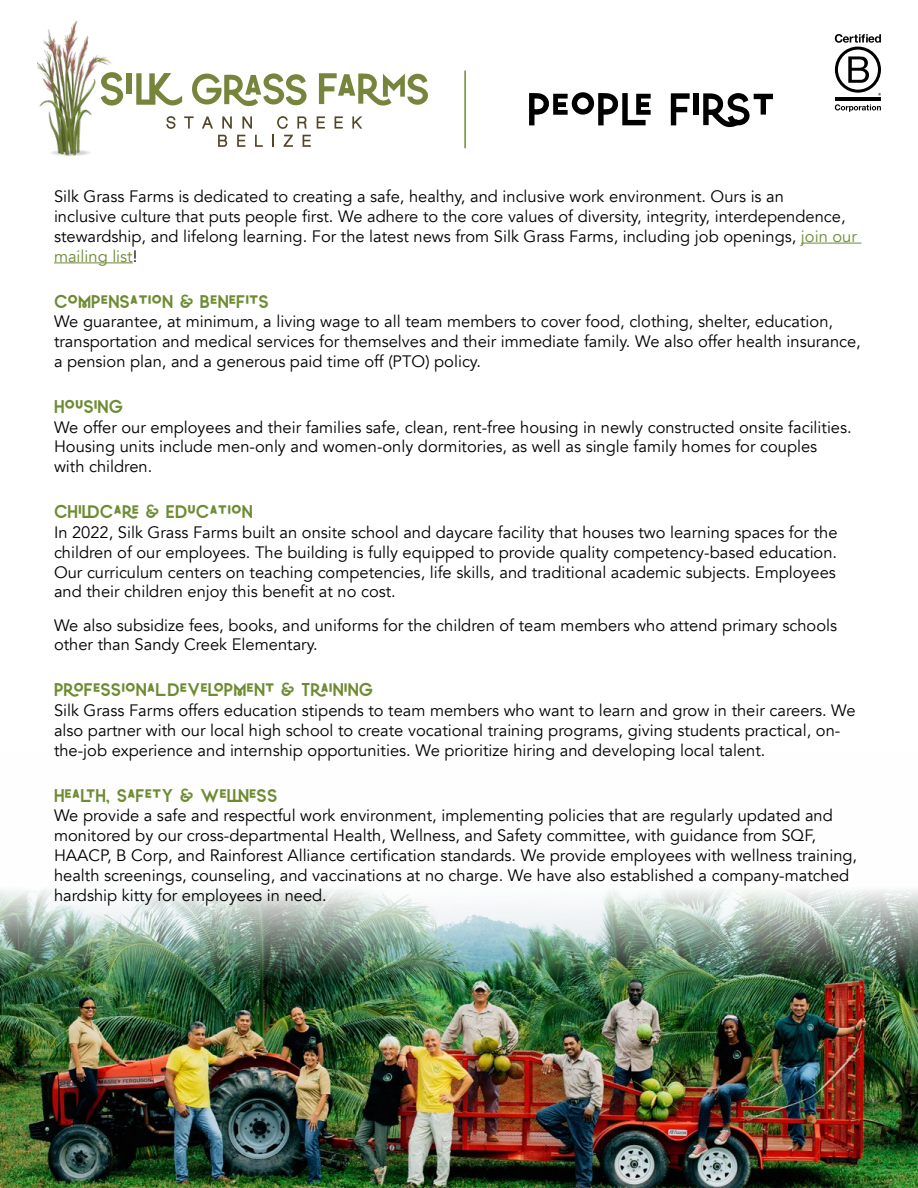
<style>
.page{position:relative;width:918px;height:1188px;background:#fff}
.page>*{position:absolute;margin:0;border:0;box-sizing:border-box;transform-origin:0 0}
.t1{font:67.5px "Quirk";color:#000}
.t2{font:27px "Quirk";color:#6d8b31}
.t3{font:16.5px/19.8px "Avenir";color:#000}
.s1{color:#6d8b31}
</style>
<div class="page">
<img style="left:0;top:890px;width:918px;height:298px">
<img style="left:38px;top:22px;width:54px;height:134px">
<svg style="left:317px;top:116px;width:8px;height:13px"></svg>
<svg style="left:335px;top:116px;width:8px;height:13px"></svg>
<svg style="left:352px;top:116px;width:10px;height:13px"></svg>
<svg style="left:92px;top:55px;width:219px;height:92px"></svg>
<svg style="left:319px;top:73px;width:109px;height:33px"></svg>
<hr style="left:464px;top:71px;width:2px;height:77px;background:#6d8b31">
<hr style="left:801px;top:243px;width:60px;height:1px;background:#6d8b31">
<hr style="left:54px;top:262px;width:79px;height:1px;background:#6d8b31">
<hr style="left:835px;top:98px;width:46px;height:3px;background:#000">
<svg style="left:835px;top:34px;width:46px;height:62px"></svg>
<svg style="left:835px;top:104px;width:46px;height:8px"></svg>
<p class="t1" style="left:527px;top:75px;width:249px">People First</p>
<p class="t3" style="left:54px;top:187px;width:804px">Silk Grass Farms is dedicated to creating a safe, healthy, and inclusive work environment. Ours is an<br>inclusive culture that puts people first. We adhere to the core values of diversity, integrity, interdependence, stewardship, and lifelong learning. For the latest news from Silk Grass Farms, including job openings, <span class="s1">join our mailing list</span>!</p>
<p class="t2" style="left:54px;top:288px;width:216px">Compensation &amp; Benefits</p>
<p class="t3" style="left:54px;top:312px;width:808px">We guarantee, at minimum, a living wage to all team members to cover food, clothing, shelter, education, transportation and medical services for themselves and their immediate family. We also offer health insurance, a pension plan, and a generous paid time off (PTO) policy.</p>
<p class="t2" style="left:54px;top:393px;width:71px">Housing</p>
<p class="t3" style="left:54px;top:417px;width:799px">We offer our employees and their families safe, clean, rent-free housing in newly constructed onsite facilities.<br>Housing units include men-only and women-only dormitories, as well as single family homes for couples with children.</p>
<p class="t2" style="left:54px;top:498px;width:200px">Childcare &amp; Education</p>
<p class="t3" style="left:54px;top:523px;width:785px;text-align:justify">In 2022, Silk Grass Farms built an onsite school and daycare facility that houses two learning spaces for the children of our employees. The building is fully equipped to provide quality competency-based education.<br>Our curriculum centers on teaching competencies, life skills, and traditional academic subjects. Employees and their children enjoy this benefit at no cost.</p>
<p class="t3" style="left:54px;top:615px;width:785px">We also subsidize fees, books, and uniforms for the children of team members who attend primary schools other than Sandy Creek Elementary.</p>
<p class="t2" style="left:54px;top:676px;width:321px">Professional Development &amp; Training</p>
<p class="t3" style="left:54px;top:701px;width:803px">Silk Grass Farms offers education stipends to team members who want to learn and grow in their careers. We also partner with our local high school to create vocational training programs, giving students practical, on&shy;the-job experience and internship opportunities. We prioritize hiring and developing local talent.</p>
<p class="t2" style="left:54px;top:782px;width:225px">Health, Safety &amp; Wellness</p>
<p class="t3" style="left:54px;top:806px;width:805px">We provide a safe and respectful work environment, implementing policies that are regularly updated and monitored by our cross-departmental Health, Wellness, and Safety committee, with guidance from SQF, HAACP, B Corp, and Rainforest Alliance certification standards. We provide employees with wellness training, health screenings, counseling, and vaccinations at no charge. We have also established a company-matched hardship kitty for employees in need.</p>
</div>
